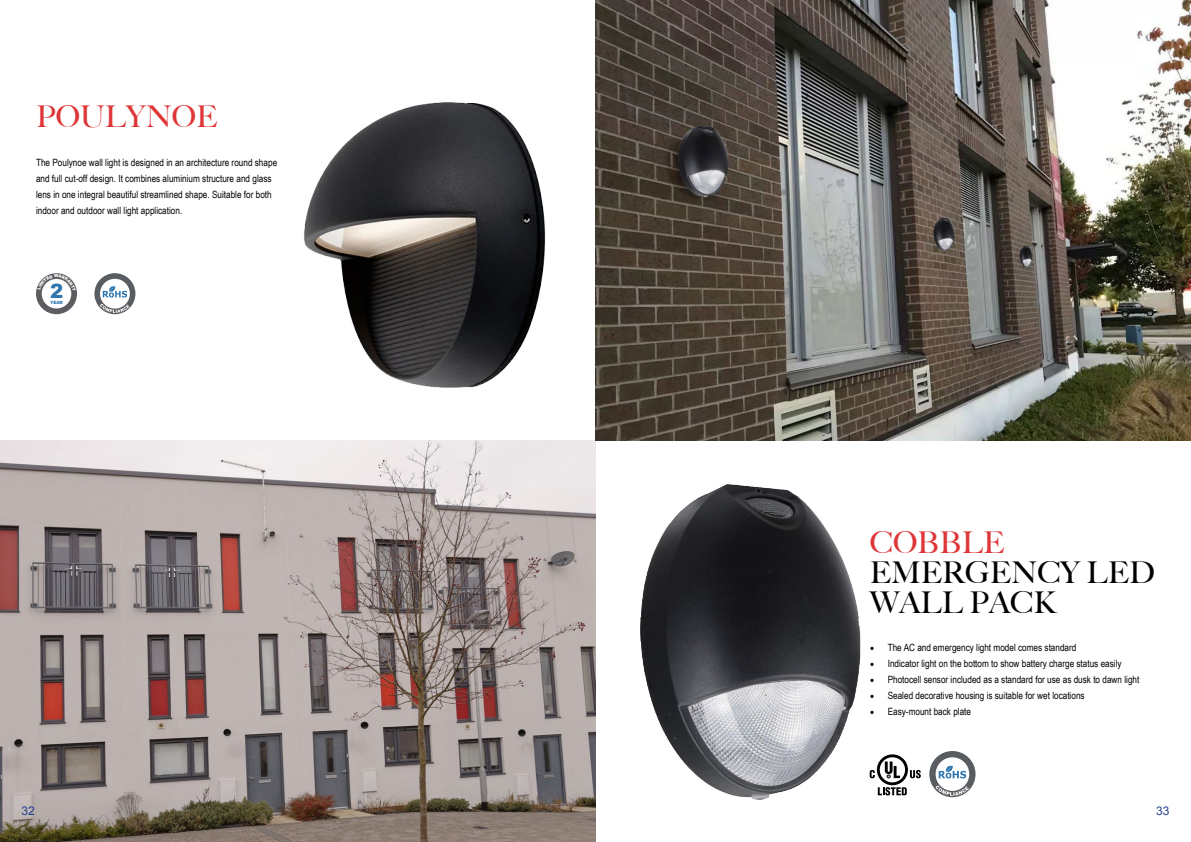
<style>
.page{position:relative;width:1191px;height:842px;background:#fff}
.page>*{position:absolute;margin:0;border:0;box-sizing:border-box;transform-origin:0 0}
.t1{font:500 30px/30px "Big Caslon";color:#000}
.t2{font:500 30px "Big Caslon";color:#de3638}
.t3{font:900 19.6px "Arial";color:#3076ad}
.t4{font:12px "Arial";color:#25408f}
.t5{font:10px/16px "Arial Narrow";color:#000}
.t6{font:900 4.3px "Arial";color:#3076ad}
.t7{font:900 4.3px "Arial";color:#fff}
.s1{font-family:"Minion Pro";font-size:12px}
</style>
<div class="page">
<img style="left:304px;top:102px;width:242px;height:286px">
<svg style="left:36px;top:273px;width:41px;height:41px"></svg>
<div style="left:42px;top:279px;width:29px;height:29px;background:#fff;border-radius:50%"></div>
<div style="left:94px;top:273px;width:41px;height:41px;background:#595c60;border-radius:50%"></div>
<div style="left:100px;top:279px;width:30px;height:30px;background:#fff;border-radius:50%"></div>
<svg style="left:100px;top:304px;width:30px;height:9px"></svg>
<svg style="left:103px;top:286px;width:24px;height:12px"></svg>
<img style="left:0;top:441px;width:595px;height:401px">
<img style="left:595px;top:0;width:596px;height:441px">
<img style="left:640px;top:484px;width:221px;height:316px">
<svg style="left:869px;top:754px;width:52px;height:41px"></svg>
<div style="left:929px;top:751px;width:46px;height:46px;background:#595c60;border-radius:50%"></div>
<div style="left:935px;top:757px;width:34px;height:34px;background:#fff;border-radius:50%"></div>
<svg style="left:935px;top:786px;width:34px;height:10px"></svg>
<svg style="left:938px;top:765px;width:28px;height:13px"></svg>
<svg style="left:37px;top:274px;width:39px;height:18px"></svg>
<h1 class="t2" style="left:36px;top:91px;width:183px">POULYNOE</h1>
<p class="t5" style="left:36px;top:154px;width:243px">The Poulynoe wall light is designed in an architecture round shape and full cut-off design. It combines aluminium structure and glass lens in one integral beautiful streamlined shape. Suitable for both indoor and outdoor wall light application.</p>
<p class="t7" style="left:54px;top:273px;width:6px">W</p>
<h2 class="t3" style="left:50px;top:277px;width:15px">2</h2>
<p class="t6" style="left:50px;top:299px;width:14px">YEAR</p>
<h1 class="t2" style="left:869px;top:517px;width:136px">COBBLE</h1>
<h1 class="t1" style="left:869px;top:556px;width:286px">EMERGENCY LED<br>WALL PACK</h1>
<p class="t5" style="left:869px;top:639px;width:208px"><span class="s1">•</span> The AC and emergency light model comes standard</p>
<p class="t5" style="left:869px;top:655px;width:253px"><span class="s1">•</span> Indicator light on the bottom to show battery charge status easily</p>
<p class="t5" style="left:869px;top:671px;width:271px"><span class="s1">•</span> Photocell sensor included as a standard for use as dusk to dawn light</p>
<p class="t5" style="left:869px;top:687px;width:216px"><span class="s1">•</span> Sealed decorative housing is suitable for wet locations</p>
<p class="t5" style="left:869px;top:703px;width:103px"><span class="s1">•</span> Easy-mount back plate</p>
<p class="t4" style="left:22px;top:803px;width:15px">32</p>
<p class="t4" style="left:1156px;top:803px;width:15px">33</p>
</div>
